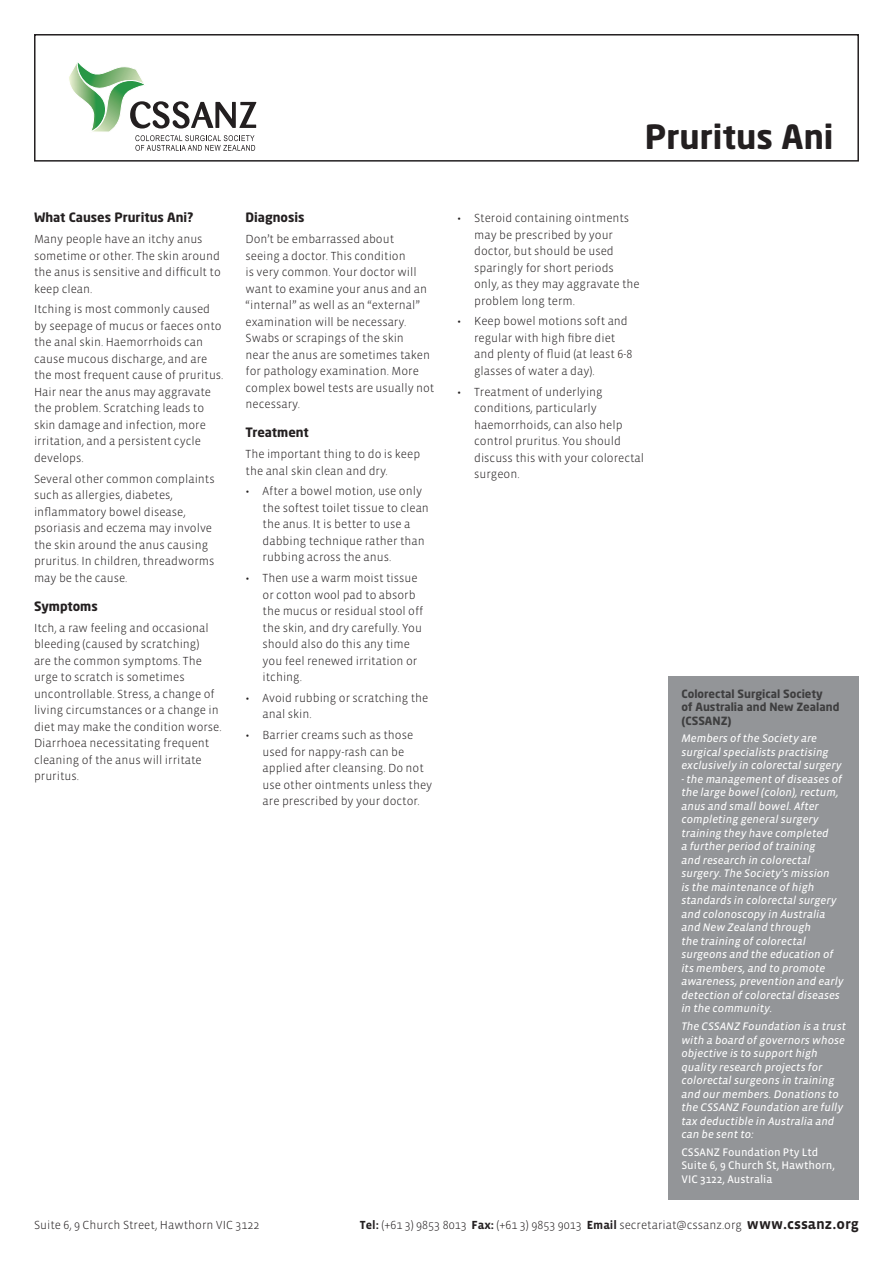
<style>
.page{position:relative;width:893px;height:1263px;background:#fff}
.page>*{position:absolute;margin:0;border:0;box-sizing:border-box;transform-origin:0 0}
.t1{font:700 33px "Neo Sans Std";color:#231f20}
.t2{font:700 12.75px "Neo Sans Std";color:#231f20}
.t3{font:300 12px/16.5px "Vista Sans";color:#231f20}
.t4{font:italic 11.25px/13.5px "Vista Sans Reg";color:#fff}
.t5{font:11.25px/13.5px "Vista Sans Reg";color:#fff}
.t6{font:700 11.25px/13.5px "Neo Sans Std";color:#3e3e3f}
.s1{font-weight:700}
.s2{font-weight:700;font-size:15px}
</style>
<div class="page">
<svg style="left:69px;top:62px;width:187px;height:89px"></svg>
<div style="left:34px;top:34px;width:825px;height:128px;border:2px solid #231f20"></div>
<div style="left:669px;top:676px;width:190px;height:523px;background:#939598"></div>
<h1 class="t1" style="left:645px;top:115px;width:190px">Pruritus Ani</h1>
<p class="t2" style="left:34px;top:209px;width:161px">What Causes Pruritus Ani?</p>
<p class="t3" style="left:34px;top:231px;width:188px">Many people have an itchy anus sometime or other. The skin around the anus is sensitive and difficult to keep clean.</p>
<p class="t3" style="left:34px;top:301px;width:191px">Itching is most commonly caused by seepage of mucus or faeces onto the anal skin. Haemorrhoids can cause mucous discharge, and are the most frequent cause of pruritus.<br>Hair near the anus may aggravate the problem. Scratching leads to skin damage and infection, more irritation, and a persistent cycle develops.</p>
<p class="t3" style="left:34px;top:471px;width:182px">Several other common complaints such as allergies, diabetes, inflammatory bowel disease, psoriasis and eczema may involve the skin around the anus causing pruritus. In children, threadworms may be the cause.</p>
<p class="t2" style="left:34px;top:598px;width:65px">Symptoms</p>
<p class="t3" style="left:34px;top:620px;width:189px">Itch, a raw feeling and occasional bleeding (caused by scratching)<br>are the common symptoms. The urge to scratch is sometimes uncontrollable. Stress, a change of living circumstances or a change in diet may make the condition worse.<br>Diarrhoea necessitating frequent cleaning of the anus will irritate pruritus.</p>
<p class="t2" style="left:246px;top:209px;width:61px">Diagnosis</p>
<p class="t3" style="left:246px;top:231px;width:190px">Don’t be embarrassed about<br>seeing a doctor. This condition<br>is very common. Your doctor will want to examine your anus and an “internal” as well as an “external” examination will be necessary.<br>Swabs or scrapings of the skin<br>near the anus are sometimes taken for pathology examination. More complex bowel tests are usually not necessary.</p>
<p class="t2" style="left:246px;top:424px;width:65px">Treatment</p>
<p class="t3" style="left:246px;top:446px;width:176px">The important thing to do is keep the anal skin clean and dry.</p>
<p class="t3" style="left:263px;top:483px;width:168px;text-indent:-17px">• After a bowel motion, use only the softest toilet tissue to clean the anus. It is better to use a dabbing technique rather than rubbing across the anus.</p>
<p class="t3" style="left:263px;top:570px;width:162px;text-indent:-17px">• Then use a warm moist tissue or cotton wool pad to absorb the mucus or residual stool off the skin, and dry carefully. You should also do this any time you feel renewed irritation or itching.</p>
<p class="t3" style="left:263px;top:690px;width:167px;text-indent:-17px">• Avoid rubbing or scratching the anal skin.</p>
<p class="t3" style="left:263px;top:727px;width:171px;text-indent:-17px">• Barrier creams such as those used for nappy-rash can be applied after cleansing. Do not use other ointments unless they are prescribed by your doctor.</p>
<p class="t3" style="left:474px;top:210px;width:167px;text-indent:-17px">• Steroid containing ointments may be prescribed by your doctor, but should be used sparingly for short periods only, as they may aggravate the problem long term.</p>
<p class="t3" style="left:474px;top:313px;width:160px;text-indent:-17px">• Keep bowel motions soft and regular with high fibre diet and plenty of fluid (at least 6-8 glasses of water a day).</p>
<p class="t3" style="left:474px;top:383px;width:172px;text-indent:-17px">• Treatment of underlying conditions, particularly haemorrhoids, can also help control pruritus. You should discuss this with your colorectal surgeon.</p>
<p class="t6" style="left:681px;top:686px;width:159px">Colorectal Surgical Society<br>of Australia and New Zealand (CSSANZ)</p>
<p class="t4" style="left:681px;top:732px;width:162px">Members of the Society are surgical specialists practising exclusively in colorectal surgery</p>
<p class="t4" style="left:681px;top:772px;width:164px">- the management of diseases of the large bowel (colon), rectum, anus and small bowel. After completing general surgery training they have completed<br>a further period of training<br>and research in colorectal surgery. The Society’s mission<br>is the maintenance of high standards in colorectal surgery and colonoscopy in Australia and New Zealand through<br>the training of colorectal surgeons and the education of its members, and to promote awareness, prevention and early detection of colorectal diseases in the community.</p>
<p class="t4" style="left:681px;top:1020px;width:166px">The CSSANZ Foundation is a trust with a board of governors whose objective is to support high quality research projects for colorectal surgeons in training and our members. Donations to the CSSANZ Foundation are fully tax deductible in Australia and can be sent to:</p>
<p class="t5" style="left:681px;top:1145px;width:155px">CSSANZ Foundation Pty Ltd<br>Suite 6, 9 Church St, Hawthorn,<br>VIC 3122, Australia</p>
<p class="t3" style="left:34px;top:1217px;width:227px">Suite 6, 9 Church Street, Hawthorn VIC 3122</p>
<p class="t3" style="left:360px;top:1217px;width:501px"><span class="s1">Tel:</span> (+61 3) 9853 8013 <span class="s1">Fax:</span> (+61 3) 9853 9013 <span class="s1">Email</span> secretariat@cssanz.org <span class="s2">www.cssanz.org</span></p>
</div>
